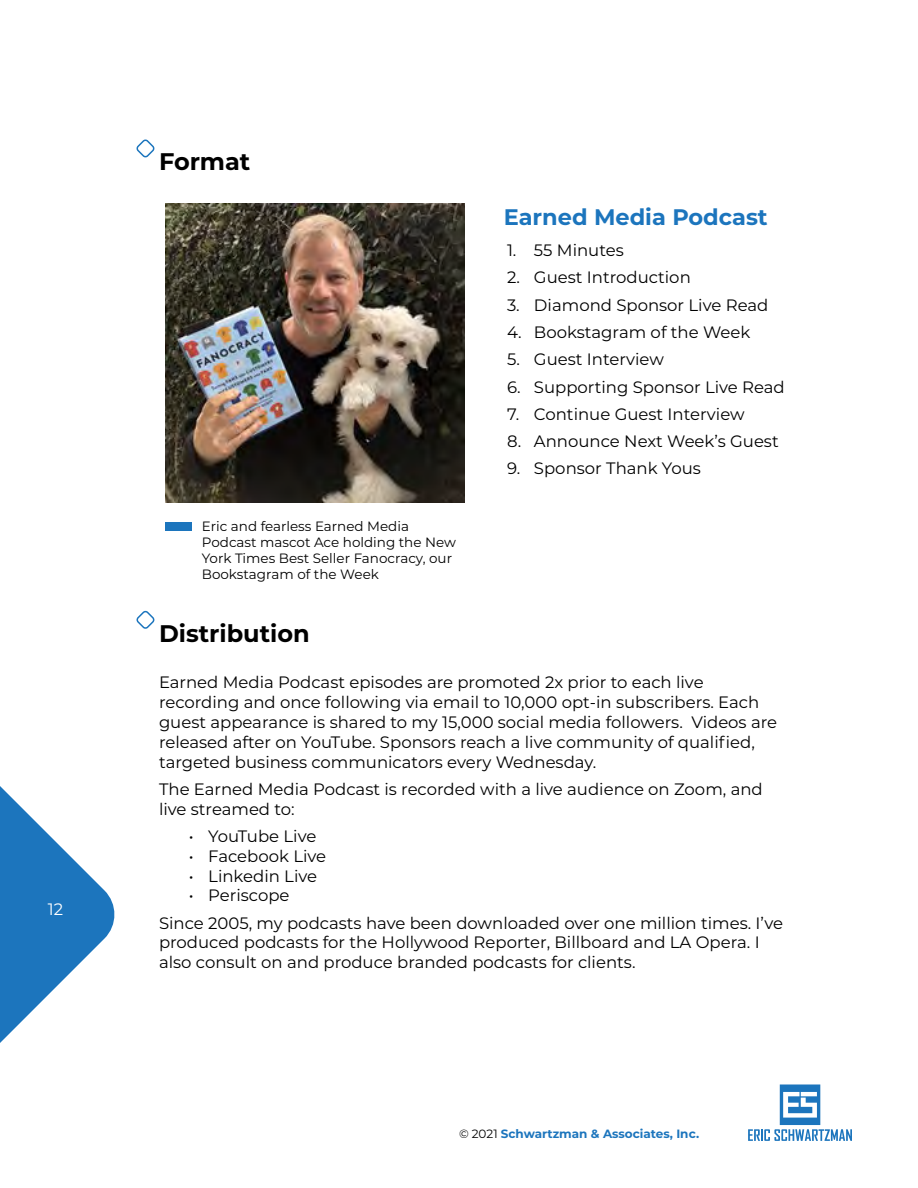
<style>
.page{position:relative;width:918px;height:1188px;background:#fff}
.page>*{position:absolute;margin:0;border:0;box-sizing:border-box;transform-origin:0 0}
.t1{font:700 24px "Montserrat";color:#000}
.t2{font:700 22.5px "Montserrat";color:#1c75bd}
.t3{font:16.5px/19.8px "Montserrat";color:#000}
.t4{font:16.5px "Montserrat";color:#fff}
.t5{font:13.5px/16.2px "Montserrat";color:#000}
.t6{font:700 12px "Montserrat";color:#1c75bd}
.s1{font-weight:400;color:#000}
</style>
<div class="page">
<svg style="left:136px;top:139px;width:19px;height:19px"></svg>
<svg style="left:136px;top:610px;width:19px;height:19px"></svg>
<img style="left:165px;top:203px;width:299px;height:300px">
<div style="left:165px;top:522px;width:27px;height:9px;background:#1c75bd"></div>
<svg style="left:748px;top:1084px;width:104px;height:57px"></svg>
<svg style="left:0;top:786px;width:115px;height:257px;fill:#1c75bd"></svg>
<p class="t4" style="left:48px;top:898px;width:17px">12</p>
<h1 class="t1" style="left:159px;top:144px;width:93px">Format</h1>
<p class="t5" style="left:202px;top:518px;width:256px">Eric and fearless Earned Media<br>Podcast mascot Ace holding the New<br>York Times Best Seller Fanocracy, our<br>Bookstagram of the Week</p>
<h1 class="t1" style="left:159px;top:616px;width:152px">Distribution</h1>
<h2 class="t2" style="left:504px;top:201px;width:266px">Earned Media Podcast</h2>
<p class="t3" style="left:507px;top:240px;width:118px">1. 55 Minutes</p>
<p class="t3" style="left:507px;top:267px;width:185px">2. Guest Introduction</p>
<p class="t3" style="left:507px;top:294px;width:263px">3. Diamond Sponsor Live Read</p>
<p class="t3" style="left:507px;top:322px;width:245px">4. Bookstagram of the Week</p>
<p class="t3" style="left:507px;top:349px;width:158px">5. Guest Interview</p>
<p class="t3" style="left:507px;top:376px;width:279px">6. Supporting Sponsor Live Read</p>
<p class="t3" style="left:507px;top:403px;width:239px">7. Continue Guest Interview</p>
<p class="t3" style="left:507px;top:431px;width:273px">8. Announce Next Week’s Guest</p>
<p class="t3" style="left:507px;top:458px;width:195px">9. Sponsor Thank Yous</p>
<p class="t3" style="left:159px;top:672px;width:620px">Earned Media Podcast episodes are promoted 2x prior to each live recording and once following via email to 10,000 opt-in subscribers. Each guest appearance is shared to my 15,000 social media followers. Videos are released after on YouTube. Sponsors reach a live community of qualified, targeted business communicators every Wednesday.</p>
<p class="t3" style="left:159px;top:779px;width:605px">The Earned Media Podcast is recorded with a live audience on Zoom, and live streamed to:</p>
<p class="t3" style="left:189px;top:826px;width:129px">• YouTube Live</p>
<p class="t3" style="left:189px;top:845px;width:139px">• Facebook Live</p>
<p class="t3" style="left:189px;top:865px;width:130px">• Linkedin Live</p>
<p class="t3" style="left:159px;top:881px;width:626px;line-height:27.3px;text-indent:30px">• Periscope<br>Since 2005, my podcasts have been downloaded over one million times. I’ve</p>
<p class="t3" style="left:159px;top:932px;width:602px">produced podcasts for the Hollywood Reporter, Billboard and LA Opera. I also consult on and produce branded podcasts for clients.</p>
<p class="t6" style="left:459px;top:1125px;width:242px"><span class="s1">© 2021</span> Schwartzman &amp; Associates, Inc.</p>
</div>
